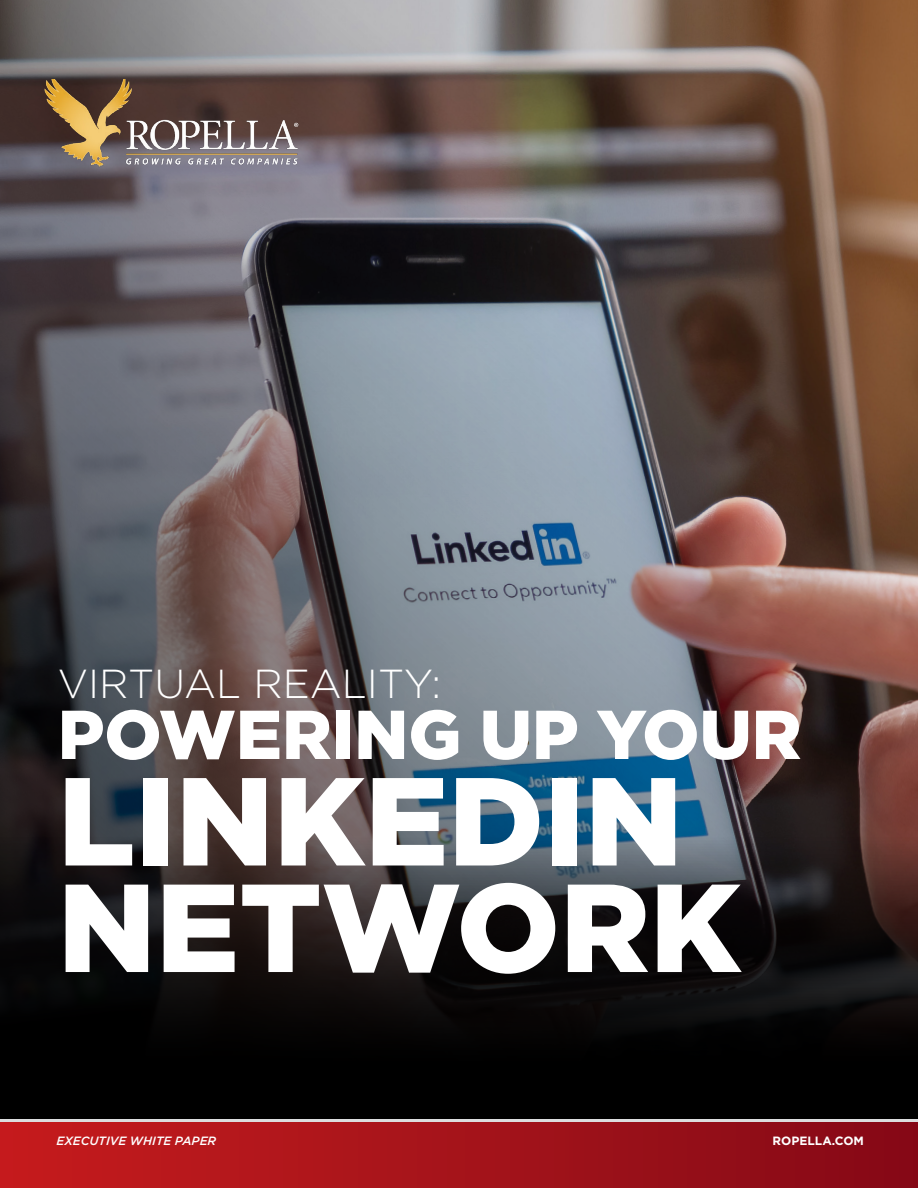
<style>
.page{position:relative;width:918px;height:1188px;background:#fff}
.page>*{position:absolute;margin:0;border:0;box-sizing:border-box;transform-origin:0 0}
.t1{font:900 124.95px/106.5px "Gotham";color:#fff}
.t2{font:900 69px "Gotham";color:#fff}
.t3{font:300 40.5px "Gotham";color:#fff}
.t4{font:italic 500 12px "Gotham";color:#fff}
.t5{font:700 12px "Gotham";color:#fff}
</style>
<div class="page">
<img style="left:0;top:0;width:918px;height:807px">
<svg style="left:0;top:807px;width:918px;height:313px;background:#19181a"></svg>
<div style="left:0;top:1120px;width:918px;height:68px;background:linear-gradient(to right,#c51c1d,#850a16)"></div>
<div style="left:0;top:1123px;width:918px;height:65px;background:linear-gradient(to right,#c51c1d,#850a16)"></div>
<img style="left:39px;top:79px;width:260px;height:101px">
<h3 class="t3" style="left:58px;top:658px;width:385px">VIRTUAL REALITY:</h3>
<h2 class="t2" style="left:58px;top:687px;width:745px">POWERING UP YOUR</h2>
<h1 class="t1" style="left:58px;top:767px;width:685px">LINKEDIN<br>NETWORK</h1>
<p class="t4" style="left:57px;top:1132px;width:161px">EXECUTIVE WHITE PAPER</p>
<p class="t5" style="left:773px;top:1132px;width:93px">ROPELLA.COM</p>
</div>
